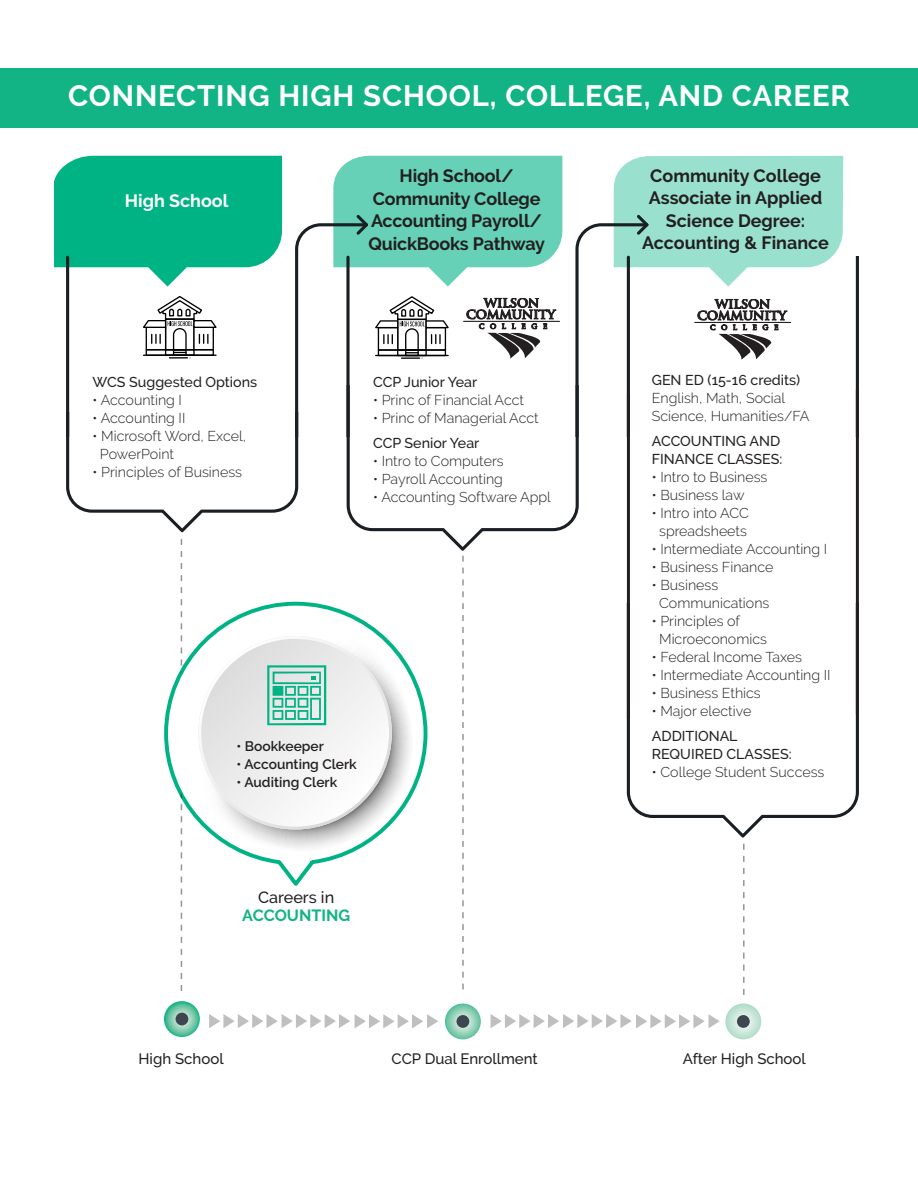
<style>
.page{position:relative;width:918px;height:1188px;background:#fff}
.page>*{position:absolute;margin:0;border:0;box-sizing:border-box;transform-origin:0 0}
.t1{font:700 29.25px "Raleway";letter-spacing:.03em;color:#fff}
.t2{font:700 17.85px/22.5px "Raleway";letter-spacing:-.01em;color:#231f20;text-align:center}
.t3{font:700 17.85px "Raleway";color:#fff}
.t4{font:700 16.2px "Raleway";color:#12b385}
.t5{font:500 16.2px "Raleway";color:#231f20}
.t6{font:500 15px "Raleway";color:#231f20}
.t7{font:300 14.25px "Raleway";color:#231f20}
.t8{font:500 14.25px "Raleway";color:#231f20}
.t9{font:600 13.8px "Raleway";color:#231f20}
</style>
<div class="page">
<div style="left:0;top:68px;width:918px;height:59px;background:#12b385"></div>
<svg style="left:695px;top:256px;width:164px;height:180px"></svg>
<svg style="left:463px;top:223px;width:167px;height:213px"></svg>
<svg style="left:614px;top:156px;width:229px;height:131px;background:#a7e3d3"></svg>
<div style="left:54px;top:156px;width:228px;height:112px;background:#00b385"></div>
<svg style="left:66px;top:223px;width:284px;height:163px"></svg>
<svg style="left:333px;top:156px;width:229px;height:131px;background:#7cd6bf"></svg>
<svg style="left:648px;top:603px;width:211px;height:235px"></svg>
<svg style="left:626px;top:603px;width:22px;height:215px"></svg>
<hr style="left:627px;top:394px;width:3px;height:325px;background:#231f20">
<hr style="left:856px;top:389px;width:3px;height:325px;background:#231f20">
<svg style="left:143px;top:296px;width:74px;height:63px"></svg>
<svg style="left:164px;top:1001px;width:36px;height:36px"></svg>
<div style="left:176px;top:1013px;width:12px;height:12px;background:#3e474f;border-radius:50%"></div>
<svg style="left:445px;top:1004px;width:36px;height:35px"></svg>
<div style="left:457px;top:1015px;width:12px;height:13px;background:#3e474f;border-radius:50%"></div>
<svg style="left:725px;top:1004px;width:36px;height:35px"></svg>
<div style="left:737px;top:1015px;width:13px;height:13px;background:#3e474f;border-radius:50%"></div>
<svg style="left:743px;top:844px;width:2px;height:151px"></svg>
<svg style="left:209px;top:1014px;width:229px;height:14px"></svg>
<svg style="left:491px;top:1014px;width:229px;height:14px"></svg>
<svg style="left:66px;top:386px;width:518px;height:605px"></svg>
<svg style="left:375px;top:296px;width:74px;height:63px"></svg>
<hr style="left:463px;top:321px;width:97px;height:1px;background:#231f20">
<svg style="left:467px;top:298px;width:89px;height:61px"></svg>
<hr style="left:694px;top:322px;width:97px;height:1px;background:#231f20">
<svg style="left:698px;top:299px;width:89px;height:61px"></svg>
<p class="t1" style="left:68px;top:79px;width:783px">CONNECTING HIGH SCHOOL, COLLEGE, AND CAREER</p>
<p class="t3" style="left:125px;top:191px;width:105px">High School</p>
<p class="t8" style="left:93px;top:374px;width:166px">WCS Suggested Options</p>
<p class="t7" style="left:93px;top:392px;width:91px">• Accounting I</p>
<p class="t7" style="left:93px;top:410px;width:94px">• Accounting II</p>
<p class="t7" style="left:93px;top:428px;width:155px">• Microsoft Word, Excel,</p>
<p class="t7" style="left:100px;top:446px;width:76px">PowerPoint</p>
<p class="t7" style="left:93px;top:464px;width:151px">• Principles of Business</p>
<p class="t2" style="left:400px;top:165px;width:116px">High School/</p>
<p class="t2" style="left:373px;top:187px;width:169px">Community College</p>
<p class="t2" style="left:369px;top:210px;width:178px;text-align:left">Accounting Payroll/<br>QuickBooks Pathway</p>
<p class="t8" style="left:373px;top:374px;width:106px">CCP Junior Year</p>
<p class="t7" style="left:373px;top:392px;width:152px">• Princ of Financial Acct</p>
<p class="t7" style="left:373px;top:410px;width:167px">• Princ of Managerial Acct</p>
<p class="t8" style="left:373px;top:435px;width:108px">CCP Senior Year</p>
<p class="t7" style="left:373px;top:453px;width:132px">• Intro to Computers</p>
<p class="t7" style="left:373px;top:471px;width:131px">• Payroll Accounting</p>
<p class="t7" style="left:373px;top:489px;width:179px">• Accounting Software Appl</p>
<p class="t9" style="left:237px;top:738px;width:89px">• Bookkeeper</p>
<p class="t9" style="left:237px;top:756px;width:122px">• Accounting Clerk</p>
<p class="t9" style="left:237px;top:774px;width:102px">• Auditing Clerk</p>
<p class="t5" style="left:258px;top:888px;width:78px">Careers in</p>
<p class="t4" style="left:242px;top:906px;width:109px">ACCOUNTING</p>
<p class="t2" style="left:650px;top:164px;width:172px">Community College</p>
<p class="t2" style="left:649px;top:187px;width:175px">Associate in Applied<br>Science Degree:</p>
<p class="t2" style="left:642px;top:232px;width:188px">Accounting &amp; Finance</p>
<p class="t8" style="left:652px;top:372px;width:150px">GEN ED (15-16 credits)</p>
<p class="t7" style="left:652px;top:390px;width:135px">English, Math, Social</p>
<p class="t7" style="left:652px;top:408px;width:159px">Science, Humanities/FA</p>
<p class="t8" style="left:652px;top:433px;width:130px">ACCOUNTING AND</p>
<p class="t8" style="left:652px;top:451px;width:132px">FINANCE CLASSES:</p>
<p class="t7" style="left:652px;top:469px;width:117px">• Intro to Business</p>
<p class="t7" style="left:652px;top:487px;width:94px">• Business law</p>
<p class="t7" style="left:652px;top:505px;width:99px">• Intro into ACC</p>
<p class="t7" style="left:659px;top:523px;width:89px">spreadsheets</p>
<p class="t7" style="left:652px;top:541px;width:177px">• Intermediate Accounting I</p>
<p class="t7" style="left:652px;top:559px;width:123px">• Business Finance</p>
<p class="t7" style="left:652px;top:577px;width:68px">• Business</p>
<p class="t7" style="left:659px;top:595px;width:112px">Communications</p>
<p class="t7" style="left:652px;top:613px;width:90px">• Principles of</p>
<p class="t7" style="left:659px;top:631px;width:109px">Microeconomics</p>
<p class="t7" style="left:652px;top:649px;width:152px">• Federal Income Taxes</p>
<p class="t7" style="left:652px;top:667px;width:180px">• Intermediate Accounting II</p>
<p class="t7" style="left:652px;top:685px;width:110px">• Business Ethics</p>
<p class="t7" style="left:652px;top:703px;width:101px">• Major elective</p>
<p class="t8" style="left:652px;top:727px;width:87px">ADDITIONAL</p>
<p class="t8" style="left:652px;top:745px;width:141px">REQUIRED CLASSES:</p>
<p class="t7" style="left:652px;top:763px;width:174px">• College Student Success</p>
<p class="t6" style="left:139px;top:1050px;width:87px">High School</p>
<p class="t6" style="left:392px;top:1050px;width:148px">CCP Dual Enrollment</p>
<p class="t6" style="left:683px;top:1050px;width:125px">After High School</p>
</div>
